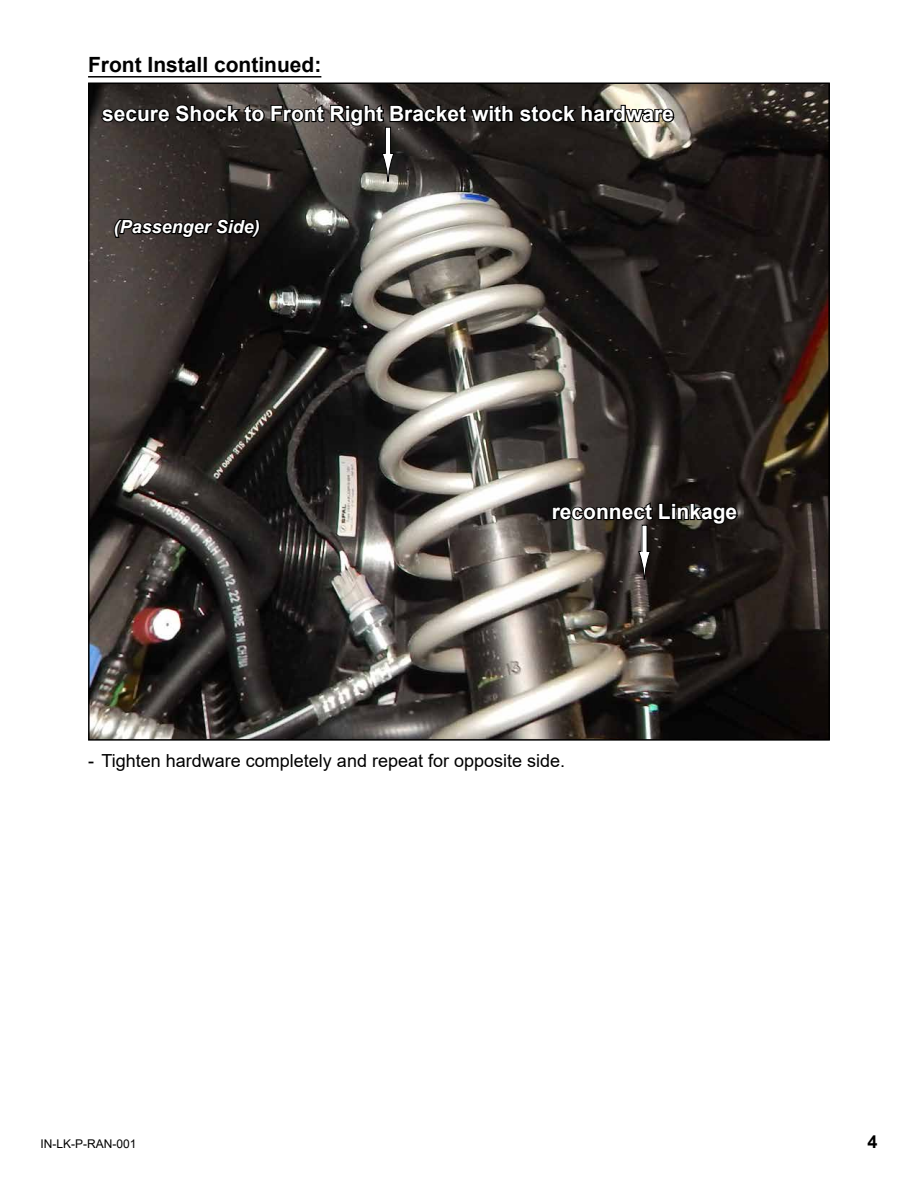
<style>
.page{position:relative;width:918px;height:1188px;background:#fff}
.page>*{position:absolute;margin:0;border:0;box-sizing:border-box;transform-origin:0 0}
.t1{font:700 21px "Arial";color:#fff}
.t2{font:700 21px "Arial";color:#000}
.t3{font:18px "Arial";color:#000}
.t4{font:italic 700 18px "Arial";color:#fff}
.t5{font:700 18px "Arial";color:#000}
.t6{font:12px "Arial";color:#000}
</style>
<div class="page">
<img style="left:91px;top:85px;width:736px;height:653px">
<svg style="left:100px;top:90px;width:576px;height:38px"></svg>
<div style="left:642px;top:525px;width:5px;height:27px;background:#fff"></div>
<svg style="left:638px;top:551px;width:13px;height:29px"></svg>
<svg style="left:551px;top:488px;width:188px;height:38px"></svg>
<div style="left:385px;top:127px;width:6px;height:27px;background:#fff"></div>
<div style="left:385px;top:127px;width:6px;height:27px;border:1px solid #000"></div>
<svg style="left:381px;top:153px;width:14px;height:29px"></svg>
<hr style="left:88px;top:76px;width:233px;height:2px;background:#000">
<svg style="left:112px;top:217px;width:150px;height:23px"></svg>
<p class="t2" style="left:88px;top:50px;width:235px">Front Install continued:</p>
<p class="t1" style="left:102px;top:99px;width:573px">secure Shock to Front Right Bracket with stock hardware</p>
<p class="t4" style="left:114px;top:215px;width:148px">(Passenger Side)</p>
<p class="t1" style="left:552px;top:497px;width:187px">reconnect Linkage</p>
<p class="t3" style="left:88px;top:748px;width:479px">- Tighten hardware completely and repeat for opposite side.</p>
<p class="t6" style="left:40px;top:1135px;width:98px">IN-LK-P-RAN-001</p>
<p class="t5" style="left:867px;top:1128px;width:12px">4</p>
</div>
